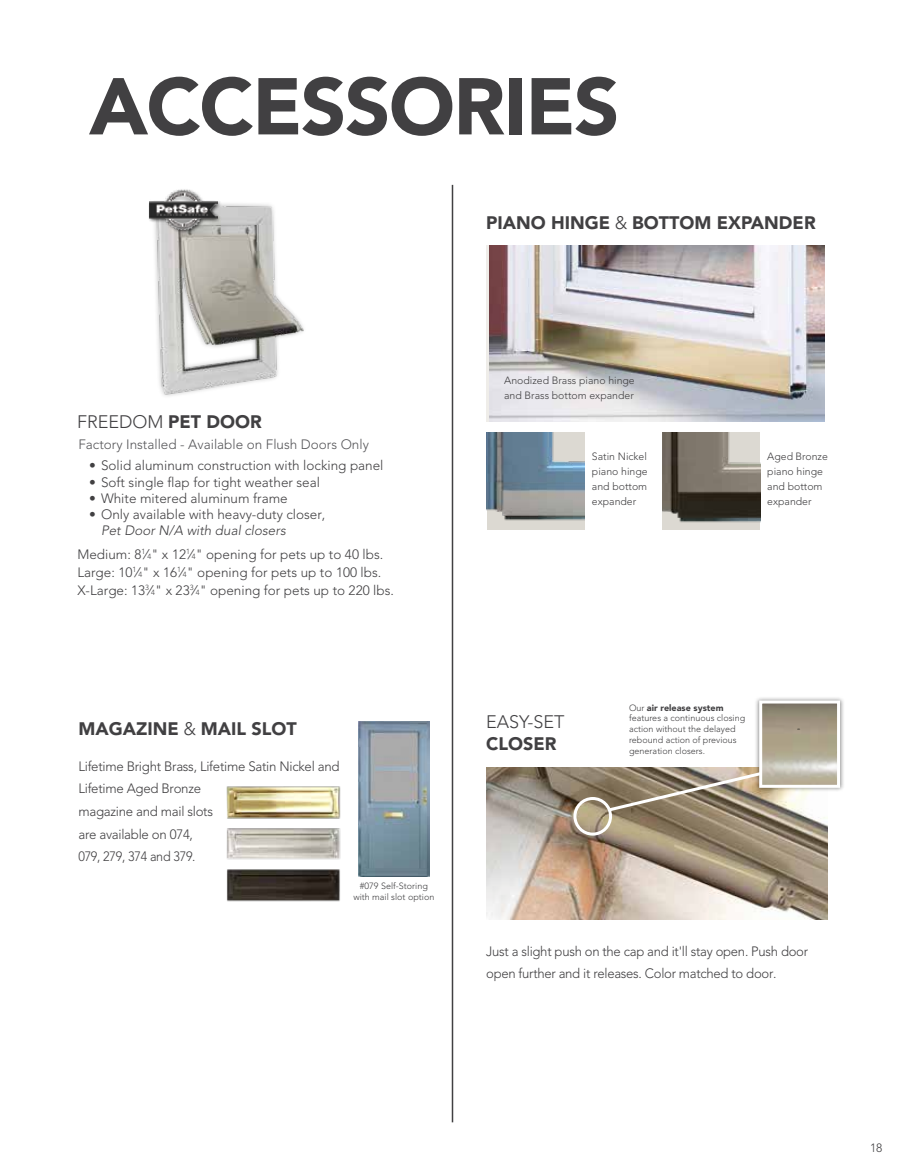
<style>
.page{position:relative;width:905px;height:1175px;background:#fff}
.page>*{position:absolute;margin:0;border:0;box-sizing:border-box;transform-origin:0 0}
.t1{font:900 79.5px "Avenir LT Std";letter-spacing:-.02em;color:#414042}
.t2{font:900 18px "Avenir LT Std";color:#414042}
.t3{font:300 18px "Avenir LT Std";color:#414042}
.t4{font:300 13.5px/18px "Avenir LT Std";color:#414042}
.t5{font:300 13.5px/22.5px "Avenir LT Std";letter-spacing:-.02em;color:#414042}
.t6{font:300 13.5px "Avenir LT Std";color:#565659}
.t7{font:italic 300 13.5px "Avenir LT Std";color:#414042}
.t8{font:300 12px "Avenir LT Std";color:#414042}
.t9{font:300 10.5px/15px "Avenir LT Std";color:#414042}
.t10{font:300 9px/10.8px "Avenir LT Std";color:#414042;text-align:center}
.s1{font-weight:300}
.s2{font-weight:900}
.s3{font-size:7.35px}
</style>
<div class="page">
<img style="left:489px;top:245px;width:335px;height:176px">
<img style="left:486px;top:432px;width:98px;height:96px">
<img style="left:662px;top:432px;width:98px;height:97px">
<img style="left:226px;top:786px;width:115px;height:33px">
<img style="left:226px;top:869px;width:114px;height:33px">
<img style="left:226px;top:828px;width:115px;height:32px">
<img style="left:358px;top:721px;width:72px;height:155px">
<hr style="left:452px;top:185px;width:1px;height:937px;background:#414042">
<img style="left:155px;top:203px;width:149px;height:193px">
<div style="left:148px;top:188px;width:74px;height:46px;background:#000;opacity:.75"></div>
<img style="left:149px;top:190px;width:68px;height:39px">
<img style="left:486px;top:767px;width:341px;height:152px">
<div style="left:754px;top:696px;width:90px;height:96px;background:#000;opacity:.49"></div>
<img style="left:763px;top:704px;width:73px;height:80px">
<div style="left:759px;top:700px;width:81px;height:88px;border:3px solid #fff"></div>
<div style="left:573px;top:797px;width:39px;height:38px;border:3px solid #fff;border-radius:50%"></div>
<svg style="left:605px;top:770px;width:159px;height:43px;background:#9a8c78"></svg>
<h1 class="t1" style="left:89px;top:59px;width:532px">ACCESSORIES</h1>
<h2 class="t2" style="left:486px;top:212px;width:331px">PIANO HINGE <span class="s1">&amp;</span> BOTTOM EXPANDER</h2>
<h2 class="t3" style="left:77px;top:411px;width:186px">FREEDOM <span class="s2">PET DOOR</span></h2>
<p class="t6" style="left:78px;top:436px;width:292px">Factory Installed - Available on Flush Doors Only</p>
<p class="t4" style="left:89px;top:457px;width:296px">• Solid aluminum construction with locking panel</p>
<p class="t4" style="left:89px;top:473px;width:232px">• Soft single flap for tight weather seal</p>
<p class="t4" style="left:89px;top:489px;width:200px">• White mitered aluminum frame</p>
<p class="t4" style="left:89px;top:505px;width:238px">• Only available with heavy-duty closer,</p>
<p class="t7" style="left:101px;top:522px;width:186px">Pet Door N/A with dual closers</p>
<p class="t4" style="left:77px;top:545px;width:318px">Medium: 8<sup>1</sup>⁄<span class="s3">4</span>" x 12<sup>1</sup>⁄<span class="s3">4</span>" opening for pets up to 40 lbs.<br>Large: 10<sup>1</sup>⁄<span class="s3">4</span>" x 16<sup>1</sup>⁄<span class="s3">4</span>" opening for pets up to 100 lbs.<br>X-Large: 13<sup>3</sup>⁄<span class="s3">4</span>" x 23<sup>3</sup>⁄<span class="s3">4</span>" opening for pets up to 220 lbs.</p>
<h2 class="t2" style="left:78px;top:717px;width:220px">MAGAZINE <span class="s1">&amp;</span> MAIL SLOT</h2>
<p class="t5" style="left:78px;top:755px;width:263px">Lifetime Bright Brass, Lifetime Satin Nickel and<br>Lifetime Aged Bronze<br>magazine and mail slots<br>are available on 074,<br>079, 279, 374 and 379.</p>
<p class="t10" style="left:353px;top:880px;width:82px">#079 Self-Storing with mail slot option</p>
<p class="t9" style="left:504px;top:373px;width:132px">Anodized Brass piano hinge and Brass bottom expander</p>
<p class="t9" style="left:592px;top:449px;width:57px;text-align:justify">Satin Nickel piano hinge and bottom expander</p>
<p class="t9" style="left:767px;top:449px;width:62px">Aged Bronze piano hinge and bottom expander</p>
<h2 class="t3" style="left:486px;top:711px;width:80px">EASY-SET</h2>
<h2 class="t2" style="left:486px;top:733px;width:72px">CLOSER</h2>
<p class="t10" style="left:629px;top:702px;width:118px;text-align:left">Our <span class="s2">air release system </span>features a continuous closing action without the delayed rebound action of previous generation closers.</p>
<p class="t5" style="left:486px;top:940px;width:323px">Just a slight push on the cap and it'll stay open. Push door open further and it releases. Color matched to door.</p>
<p class="t8" style="left:870px;top:1140px;width:14px">18</p>
</div>
